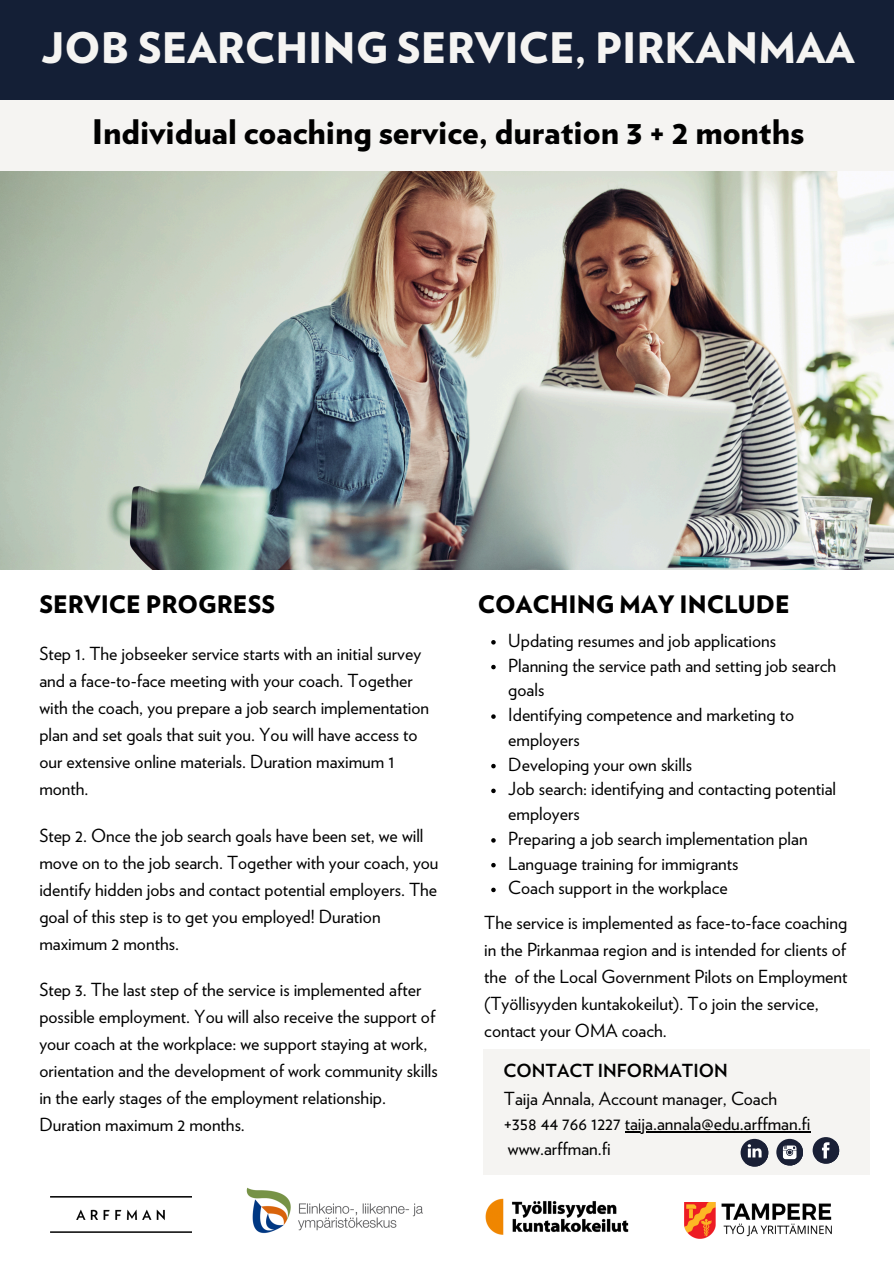
<style>
.page{position:relative;width:894px;height:1264px;background:#fff}
.page>*{position:absolute;margin:0;border:0;box-sizing:border-box;transform-origin:0 0}
.t1{font:900 42px "Verlag";color:#f5f4f2}
.t2{font:900 33.75px "Verlag";color:#000}
.t3{font:900 24px "Verlag";color:#000}
.t4{font:18px/27px "Verlag";color:#000}
.t5{font:700 18px "Verlag";color:#000}
</style>
<div class="page">
<img style="left:0;top:170px;width:893px;height:399px">
<div style="left:0;top:0;width:893px;height:100px;background:#141f36"></div>
<div style="left:0;top:100px;width:893px;height:70px;background:#f5f4f2"></div>
<div style="left:483px;top:1049px;width:386px;height:125px;background:#f5f4f2"></div>
<svg style="left:776px;top:1138px;width:26px;height:27px"></svg>
<svg style="left:780px;top:1142px;width:23px;height:24px"></svg>
<svg style="left:812px;top:1137px;width:26px;height:26px"></svg>
<svg style="left:816px;top:1140px;width:24px;height:24px"></svg>
<svg style="left:740px;top:1138px;width:28px;height:28px"></svg>
<svg style="left:744px;top:1142px;width:24px;height:24px"></svg>
<svg style="left:491px;top:640px;width:4px;height:4px"></svg>
<svg style="left:491px;top:664px;width:4px;height:5px"></svg>
<svg style="left:491px;top:714px;width:4px;height:4px"></svg>
<svg style="left:491px;top:763px;width:4px;height:5px"></svg>
<svg style="left:491px;top:788px;width:4px;height:5px"></svg>
<svg style="left:491px;top:838px;width:4px;height:4px"></svg>
<svg style="left:491px;top:862px;width:4px;height:5px"></svg>
<svg style="left:491px;top:887px;width:4px;height:5px"></svg>
<hr style="left:624px;top:1130px;width:186px;height:2px;background:#000">
<img style="left:51px;top:1196px;width:140px;height:36px">
<img style="left:684px;top:1202px;width:147px;height:36px">
<img style="left:485px;top:1198px;width:144px;height:37px">
<img style="left:246px;top:1187px;width:177px;height:47px">
<h1 class="t1" style="left:41px;top:29px;width:814px">JOB SEARCHING SERVICE, PIRKANMAA</h1>
<h2 class="t2" style="left:92px;top:117px;width:714px">Individual coaching service, duration 3 + 2 months</h2>
<p class="t3" style="left:39px;top:593px;width:237px">SERVICE PROGRESS</p>
<p class="t4" style="left:39px;top:641px;width:391px">Step 1. The jobseeker service starts with an initial survey and a face-to-face meeting with your coach. Together with the coach, you prepare a job search implementation plan and set goals that suit you. You will have access to our extensive online materials. Duration maximum 1 month.</p>
<p class="t4" style="left:39px;top:822px;width:400px">Step 2. Once the job search goals have been set, we will move on to the job search. Together with your coach, you identify hidden jobs and contact potential employers. The goal of this step is to get you employed! Duration maximum 2 months.</p>
<h4 class="t4" style="left:39px;top:977px;width:400px">Step 3. The last step of the service is implemented after possible employment. You will also receive the support of your coach at the workplace: we support staying at work, orientation and the development of work community skills in the early stages of the employment relationship.<br>Duration maximum 2 months.</h4>
<p class="t3" style="left:477px;top:593px;width:313px">COACHING MAY INCLUDE</p>
<h3 class="t4" style="left:508px;top:628px;width:269px">Updating resumes and job applications</h3>
<h3 class="t4" style="left:508px;top:653px;width:329px;line-height:24.8px">Planning the service path and setting job search goals</h3>
<p class="t4" style="left:508px;top:703px;width:287px;line-height:24.8px">Identifying competence and marketing to employers</p>
<p class="t4" style="left:508px;top:751px;width:185px">Developing your own skills</p>
<p class="t4" style="left:508px;top:777px;width:329px;line-height:24.8px">Job search: identifying and contacting potential employers</p>
<p class="t4" style="left:508px;top:826px;width:301px">Preparing a job search implementation plan</p>
<p class="t4" style="left:508px;top:850px;width:231px">Language training for immigrants</p>
<p class="t4" style="left:508px;top:875px;width:221px">Coach support in the workplace</p>
<p class="t4" style="left:484px;top:910px;width:364px">The service is implemented as face-to-face coaching in the Pirkanmaa region and is intended for clients of the of the Local Government Pilots on Employment (Työllisyyden kuntakokeilut). To join the service, contact your OMA coach.</p>
<p class="t5" style="left:503px;top:1062px;width:225px">CONTACT INFORMATION</p>
<p class="t4" style="left:503px;top:1086px;width:275px">Taija Annala, Account manager, Coach</p>
<p class="t4" style="left:503px;top:1110px;width:308px">+358 44 766 1227 taija.annala@edu.arffman.fi</p>
<p class="t4" style="left:508px;top:1135px;width:104px">www.arffman.fi</p>
</div>
